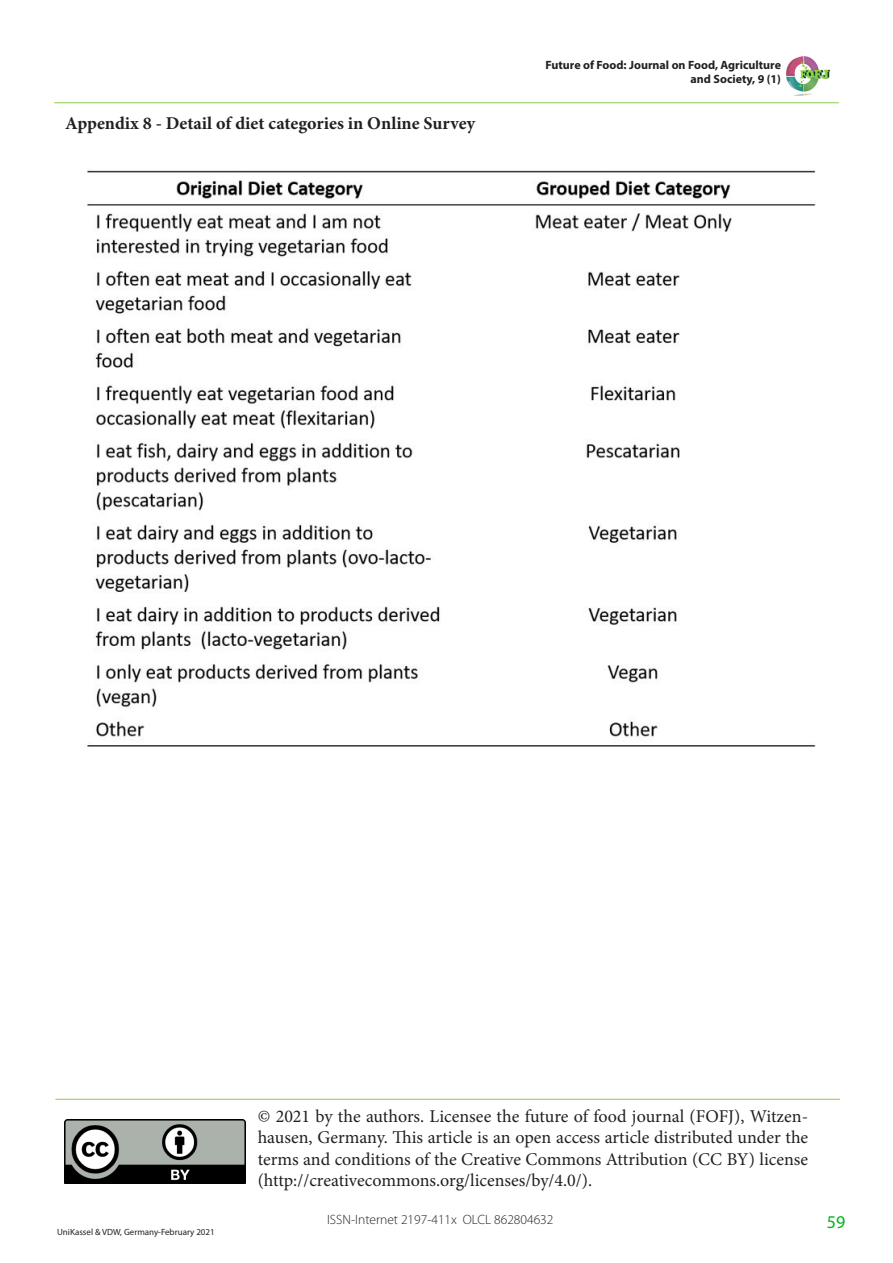
<style>
.page{position:relative;width:893px;height:1263px;background:#fff}
.page>*{position:absolute;margin:0;border:0;box-sizing:border-box;transform-origin:0 0}
.t1{font:18px/21.6px "Minion Pro";color:#231f20;text-align:justify}
.t2{font:700 18px "Minion Pro";color:#231f20}
.t3{font:18px "Myriad Pro";color:#00b51a}
.t4{font:300 13.5px "Myriad Pro";color:#231f20}
.t5{font:700 12px/14.4px "Myriad Pro";color:#231f20;text-align:right}
.t6{font:9px "Myriad Pro";color:#231f20}
</style>
<div class="page">
<hr style="left:55px;top:102px;width:783px;height:1px;background:#92d050">
<img style="left:786px;top:56px;width:44px;height:40px">
<img style="left:87px;top:170px;width:729px;height:577px">
<img style="left:65px;top:1120px;width:181px;height:63px">
<hr style="left:56px;top:1099px;width:784px;height:1px;background:#92d050">
<p class="t2" style="left:65px;top:111px;width:411px">Appendix 8 - Detail of diet categories in Online Survey</p>
<p class="t5" style="left:545px;top:57px;width:237px">Future of Food: Journal on Food, Agriculture and Society, 9 (1)</p>
<p class="t6" style="left:57px;top:1226px;width:159px">UniKassel &amp; VDW, Germany-February 2021</p>
<p class="t1" style="left:258px;top:1105px;width:552px">© 2021 by the authors. Licensee the future of food journal (FOFJ), Witzen&shy;hausen, Germany. This article is an open access article distributed under the terms and conditions of the Creative Commons Attribution (CC BY) license (http://creativecommons.org/licenses/by/4.0/).</p>
<p class="t4" style="left:327px;top:1212px;width:228px">ISSN-Internet 2197-411x OLCL 862804632</p>
<p class="t3" style="left:827px;top:1211px;width:20px">59</p>
</div>
